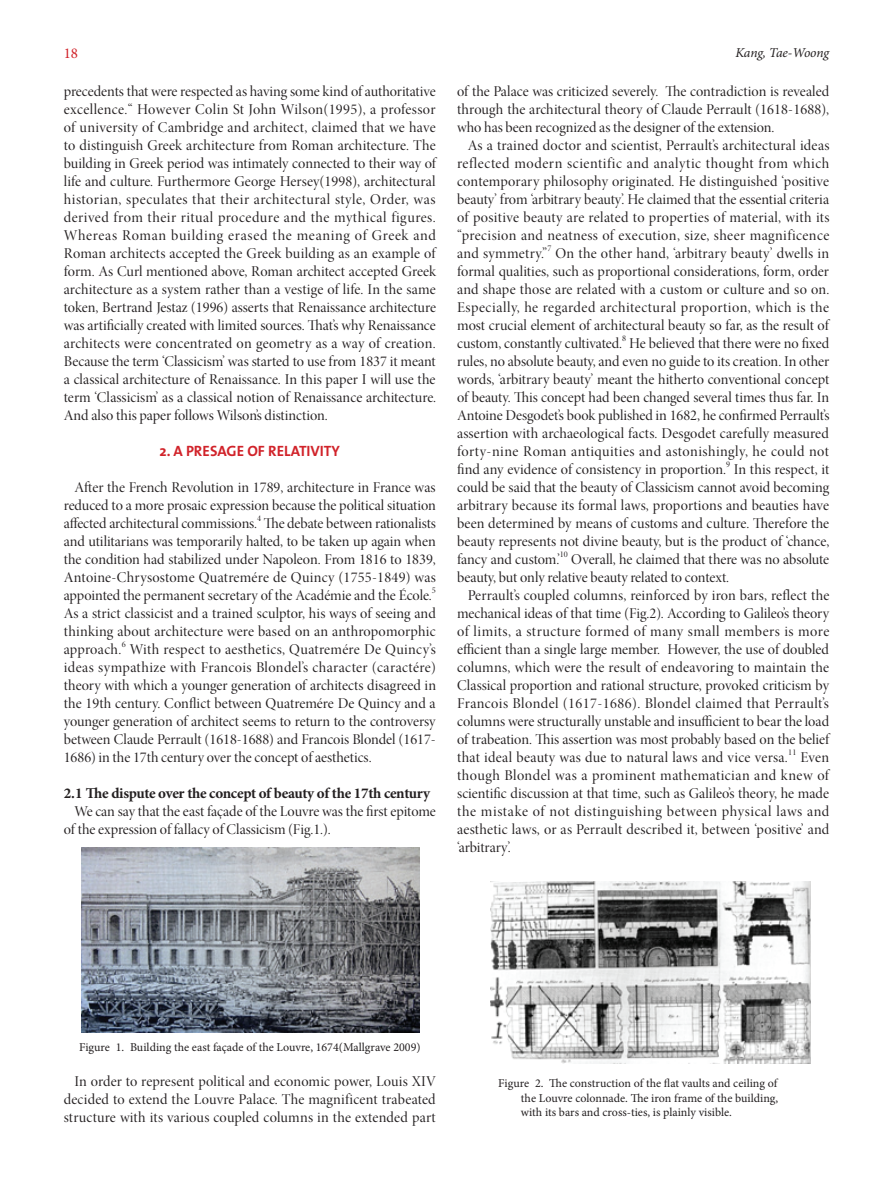
<style>
.page{position:relative;width:893px;height:1191px;background:#fff}
.page>*{position:absolute;margin:0;border:0;box-sizing:border-box;transform-origin:0 0}
.본문1{font:15px/18px "Minion Pro Disp";color:#231f20;text-align:justify}
._1_1{font:700 15px "Minion Pro";letter-spacing:-.02em;color:#231f20}
._1__INTRODUCTION{font:700 15px "The Mix";color:#d1232a}
.t1{font:15px "Minion Pro";color:#d1232a}
.t2{font:italic 13.5px "Minion Pro";letter-spacing:-.015em;color:#231f20}
.t3{font:12px/14.4px "Minion Pro";color:#231f20;text-align:justify}
.본문1-2{font:8.7px "Minion Pro Disp";color:#231f20}
</style>
<div class="page">
<img style="left:81px;top:847px;width:339px;height:185px">
<img style="left:491px;top:881px;width:320px;height:182px">
<p class="t1" style="left:64px;top:43px;width:16px">18</p>
<p class="t2" style="left:735px;top:43px;width:95px">Kang, Tae-Woong</p>
<p class="본문1" style="left:64px;top:82px;width:374px">precedents that were respected as having some kind of authoritative excellence.“ However Colin St John Wilson(1995), a professor of university of Cambridge and architect, claimed that we have to distinguish Greek architecture from Roman architecture. The building in Greek period was intimately connected to their way of life and culture. Furthermore George Hersey(1998), architectural historian, speculates that their architectural style, Order, was derived from their ritual procedure and the mythical figures.<br>Whereas Roman building erased the meaning of Greek and Roman architects accepted the Greek building as an example of form. As Curl mentioned above, Roman architect accepted Greek architecture as a system rather than a vestige of life. In the same token, Bertrand Jestaz (1996) asserts that Renaissance architecture was artificially created with limited sources. That’s why Renaissance architects were concentrated on geometry as a way of creation.<br>Because the term ‘Classicism’ was started to use from 1837 it meant a classical architecture of Renaissance. In this paper I will use the term ‘Classicism’ as a classical notion of Renaissance architecture.<br>And also this paper follows Wilson’s distinction.</p>
<p class="_1__INTRODUCTION" style="left:160px;top:439px;width:182px">2. A PRESAGE OF RELATIVITY</p>
<p class="본문1" style="left:64px;top:478px;width:374px;text-indent:11px">After the French Revolution in 1789, architecture in France was reduced to a more prosaic expression because the political situation affected architectural commissions. The debate between rationalists</p>
<p class="본문1" style="left:457px;top:82px;width:374px">of the Palace was criticized severely. The contradiction is revealed through the architectural theory of Claude Perrault (1618-1688), who has been recognized as the designer of the extension.</p>
<p class="본문1" style="left:457px;top:136px;width:374px;text-indent:11px">As a trained doctor and scientist, Perrault’s architectural ideas reflected modern scientific and analytic thought from which contemporary philosophy originated. He distinguished ‘positive beauty’ from ‘arbitrary beauty’. He claimed that the essential criteria of positive beauty are related to properties of material, with its “precision and neatness of execution, size, sheer magnificence and symmetry.”</p>
<p class="본문1-2" style="left:547px;top:243px;width:5px">7</p>
<p class="본문1" style="left:457px;top:244px;width:374px;text-indent:98px">On the other hand, ‘arbitrary beauty’ dwells in formal qualities, such as proportional considerations, form, order and shape those are related with a custom or culture and so on.<br>Especially, he regarded architectural proportion, which is the most crucial element of architectural beauty so far, as the result of custom, constantly cultivated.</p>
<p class="본문1-2" style="left:622px;top:333px;width:5px">8</p>
<p class="본문1" style="left:457px;top:334px;width:374px;text-indent:172px">He believed that there were no fixed rules, no absolute beauty, and even no guide to its creation. In other words, ‘arbitrary beauty’ meant the hitherto conventional concept of beauty. This concept had been changed several times thus far. In Antoine Desgodet’s book published in 1682, he confirmed Perrault’s assertion with archaeological facts. Desgodet carefully measured forty-nine Roman antiquities and astonishingly, he could not find any evidence of consistency in proportion.</p>
<p class="본문1-2" style="left:726px;top:459px;width:5px">9</p>
<p class="본문1" style="left:457px;top:460px;width:374px;text-indent:277px">In this respect, it could be said that the beauty of Classicism cannot avoid becoming arbitrary because its formal laws, proportions and beauties have been determined by means of customs and culture. Therefore the beauty represents not divine beauty, but is the product of ‘chance, fancy and custom.’</p>
<p class="본문1-2" style="left:257px;top:513px;width:5px">4</p>
<p class="본문1" style="left:64px;top:532px;width:374px">and utilitarians was temporarily halted, to be taken up again when the condition had stabilized under Napoleon. From 1816 to 1839, Antoine-Chrysostome Quatremére de Quincy (1755-1849) was appointed the permanent secretary of the Académie and the École.</p>
<p class="본문1-2" style="left:560px;top:549px;width:9px">10</p>
<p class="본문1" style="left:457px;top:550px;width:374px;text-indent:114px">Overall, he claimed that there was no absolute beauty, but only relative beauty related to context.</p>
<p class="본문1" style="left:457px;top:586px;width:374px;text-indent:11px">Perrault’s coupled columns, reinforced by iron bars, reflect the mechanical ideas of that time (Fig.2). According to Galileo’s theory of limits, a structure formed of many small members is more efficient than a single large member. However, the use of doubled columns, which were the result of endeavoring to maintain the Classical proportion and rational structure, provoked criticism by Francois Blondel (1617-1686). Blondel claimed that Perrault’s columns were structurally unstable and insufficient to bear the load of trabeation. This assertion was most probably based on the belief that ideal beauty was due to natural laws and vice versa.</p>
<p class="본문1-2" style="left:432px;top:585px;width:5px">5</p>
<p class="본문1" style="left:64px;top:604px;width:373px">As a strict classicist and a trained sculptor, his ways of seeing and thinking about architecture were based on an anthropomorphic approach.</p>
<p class="본문1-2" style="left:122px;top:639px;width:5px">6</p>
<p class="본문1" style="left:64px;top:640px;width:374px;text-indent:66px">With respect to aesthetics, Quatremére De Quincy’s ideas sympathize with Francois Blondel’s character (caractére) theory with which a younger generation of architects disagreed in the 19th century. Conflict between Quatremére De Quincy and a younger generation of architect seems to return to the controversy between Claude Perrault (1618-1688) and Francois Blondel (1617- 1686) in the 17th century over the concept of aesthetics.</p>
<p class="_1_1" style="left:64px;top:783px;width:368px">2.1 The dispute over the concept of beauty of the 17th century</p>
<p class="본문1" style="left:64px;top:802px;width:374px;text-indent:11px">We can say that the east façade of the Louvre was the first epitome of the expression of fallacy of Classicism (Fig.1.).</p>
<p class="본문1-2" style="left:788px;top:747px;width:10px">11</p>
<p class="본문1" style="left:457px;top:748px;width:374px;text-indent:343px">Even though Blondel was a prominent mathematician and knew of scientific discussion at that time, such as Galileo’s theory, he made the mistake of not distinguishing between physical laws and aesthetic laws, or as Perrault described it, between ‘positive’ and ‘arbitrary’.</p>
<p class="t3" style="left:79px;top:1040px;width:343px">Figure 1. Building the east façade of the Louvre, 1674(Mallgrave 2009)</p>
<p class="본문1" style="left:64px;top:1072px;width:374px;text-indent:11px">In order to represent political and economic power, Louis XIV decided to extend the Louvre Palace. The magnificent trabeated structure with its various coupled columns in the extended part</p>
<p class="t3" style="left:521px;top:1076px;width:259px;text-indent:-23px">Figure 2. The construction of the flat vaults and ceiling of the Louvre colonnade. The iron frame of the building, with its bars and cross-ties, is plainly visible.</p>
</div>
